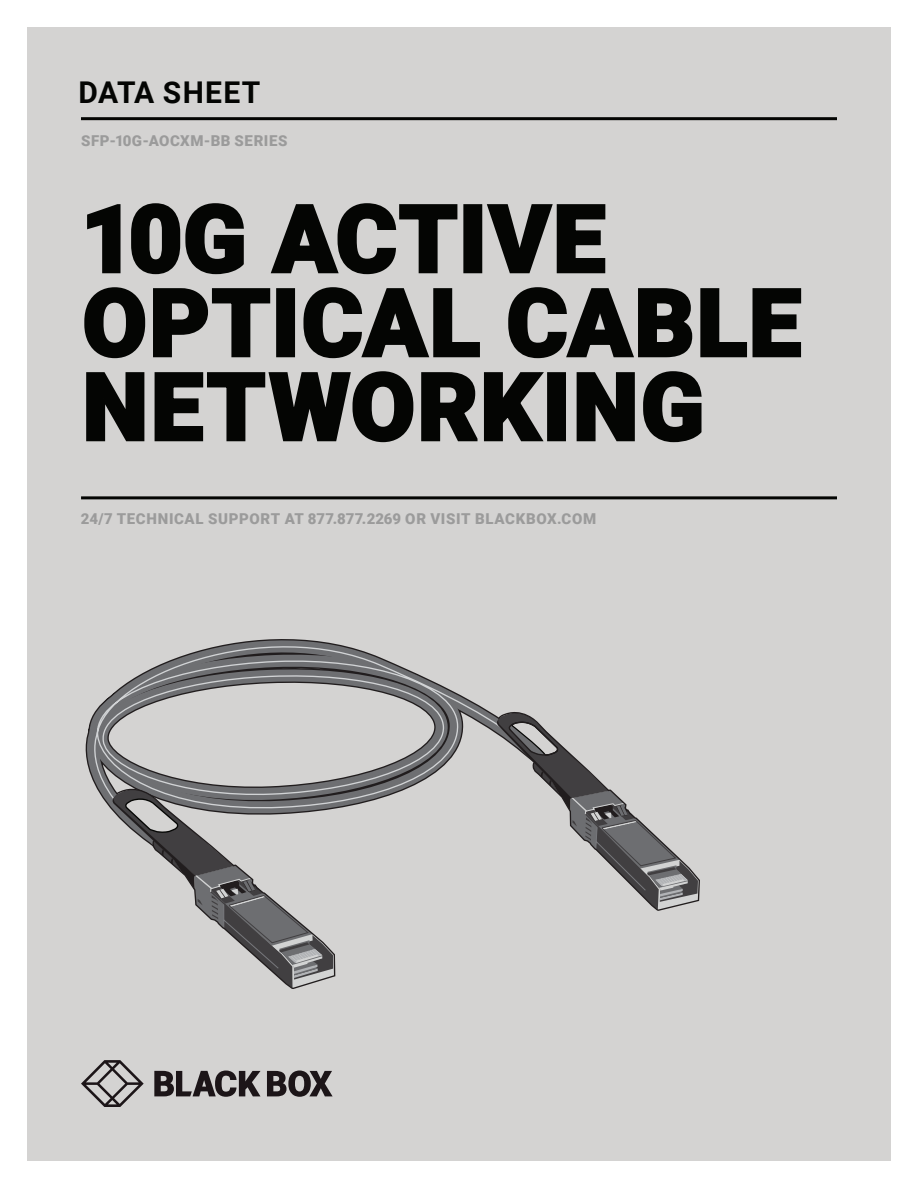
<style>
.page{position:relative;width:918px;height:1188px;background:#fff}
.page>*{position:absolute;margin:0;border:0;box-sizing:border-box;transform-origin:0 0}
.t1{font:900 93px/84px "Roboto";letter-spacing:.025em;color:#040503}
.t2{font:700 30px "Roboto";letter-spacing:.04em;color:#040503}
.t3{font:900 15px "Roboto";letter-spacing:.04em;color:#9b9b9b}
</style>
<div class="page">
<div style="left:27px;top:27px;width:864px;height:1134px;background:#d4d3d2"></div>
<hr style="left:81px;top:117px;width:756px;height:3px;background:#040503">
<hr style="left:81px;top:496px;width:756px;height:3px;background:#040503">
<svg style="left:87px;top:204px;width:34px;height:70px"></svg>
<svg style="left:131px;top:203px;width:113px;height:72px"></svg>
<svg style="left:270px;top:203px;width:188px;height:72px"></svg>
<div style="left:463px;top:204px;width:19px;height:69px;border:3px solid #040503"></div>
<svg style="left:486px;top:204px;width:120px;height:70px"></svg>
<svg style="left:84px;top:287px;width:187px;height:72px"></svg>
<div style="left:276px;top:288px;width:19px;height:69px;border:3px solid #040503"></div>
<svg style="left:303px;top:287px;width:177px;height:72px"></svg>
<svg style="left:508px;top:287px;width:294px;height:72px"></svg>
<svg style="left:86px;top:372px;width:59px;height:70px"></svg>
<svg style="left:154px;top:371px;width:390px;height:72px"></svg>
<div style="left:547px;top:372px;width:19px;height:69px;border:3px solid #040503"></div>
<svg style="left:576px;top:372px;width:59px;height:70px"></svg>
<svg style="left:643px;top:371px;width:59px;height:72px"></svg>
<svg style="left:81px;top:1060px;width:63px;height:47px"></svg>
<svg style="left:267px;top:1071px;width:66px;height:26px"></svg>
<svg style="left:154px;top:1071px;width:107px;height:26px"></svg>
<svg style="left:86px;top:639px;width:408px;height:170px"></svg>
<svg style="left:115px;top:782px;width:221px;height:207px"></svg>
<svg style="left:494px;top:712px;width:206px;height:199px"></svg>
<h2 class="t2" style="left:79px;top:72px;width:184px">DATA SHEET</h2>
<p class="t3" style="left:81px;top:130px;width:208px">SFP-10G-AOCXM-BB SERIES</p>
<h1 class="t1" style="left:81px;top:193px;width:722px">10G ACTIVE<br>OPTICAL CABLE<br>NETWORKING</h1>
<p class="t3" style="left:81px;top:508px;width:517px">24/7 TECHNICAL SUPPORT AT 877.877.2269 OR VISIT BLACKBOX.COM</p>
</div>
